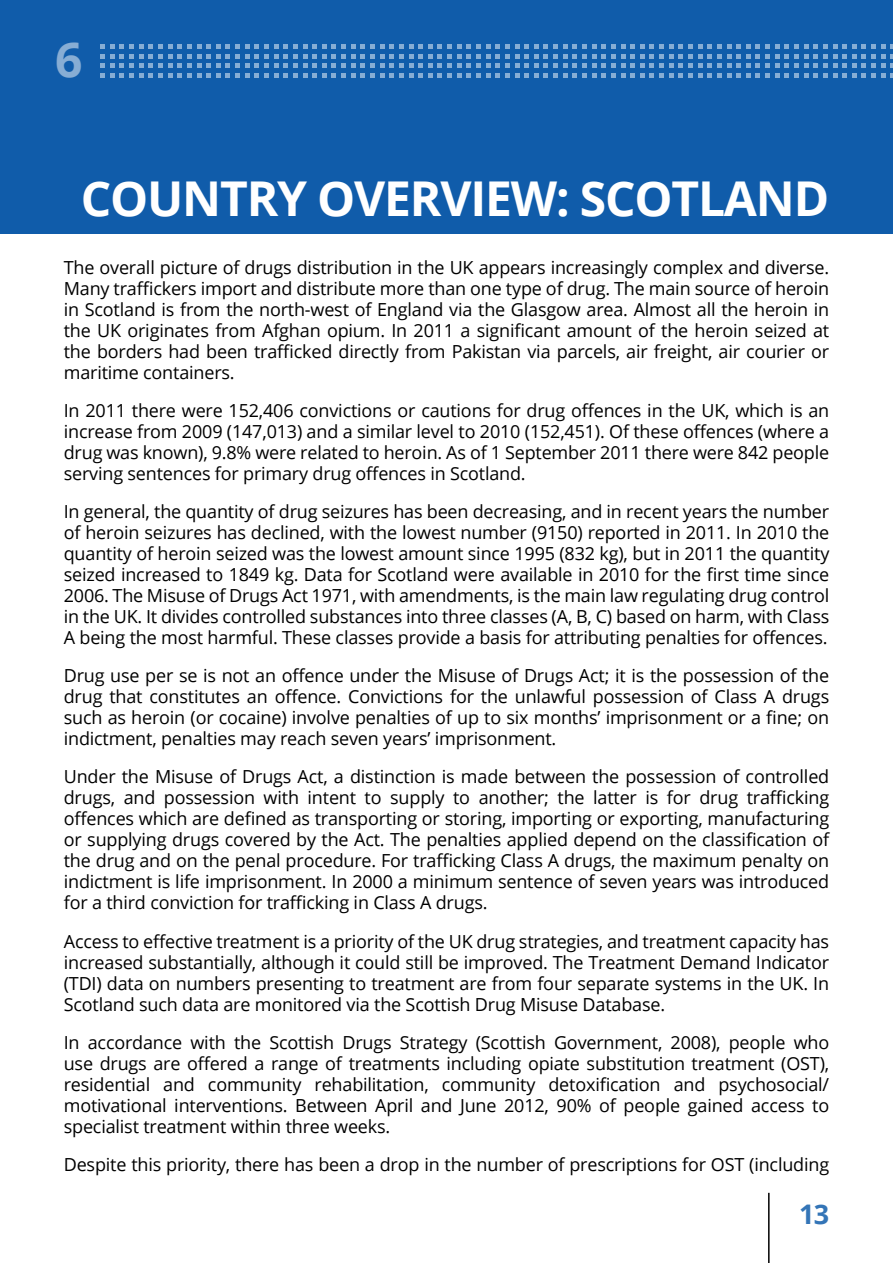
<style>
.page{position:relative;width:893px;height:1263px;background:#fff}
.page>*{position:absolute;margin:0;border:0;box-sizing:border-box;transform-origin:0 0}
.t1{font:700 48px "Open Sans";letter-spacing:-.025em;color:#fff}
.t2{font:700 48px "Open Sans";color:#87add4}
.t3{font:700 27px "Open Sans";color:#3475b7}
.t4{font:18px/21px "Open Sans";letter-spacing:-.01em;color:#000;text-align:justify}
</style>
<div class="page">
<hr style="left:768px;top:1193px;width:2px;height:70px;background:#000">
<div style="left:0;top:0;width:893px;height:234px;background:#105caa"></div>
<svg style="left:100px;top:44px;width:793px;height:34px"></svg>
<h1 class="t2" style="left:55px;top:26px;width:29px">6</h1>
<h1 class="t1" style="left:81px;top:165px;width:750px">COUNTRY OVERVIEW: SCOTLAND</h1>
<p class="t4" style="left:64px;top:257px;width:767px">The overall picture of drugs distribution in the UK appears increasingly complex and diverse.<br>Many traffickers import and distribute more than one type of drug. The main source of heroin in Scotland is from the north-west of England via the Glasgow area. Almost all the heroin in the UK originates from Afghan opium. In 2011 a significant amount of the heroin seized at the borders had been trafficked directly from Pakistan via parcels, air freight, air courier or maritime containers.</p>
<p class="t4" style="left:64px;top:400px;width:767px">In 2011 there were 152,406 convictions or cautions for drug offences in the UK, which is an increase from 2009 (147,013) and a similar level to 2010 (152,451). Of these offences (where a drug was known), 9.8% were related to heroin. As of 1 September 2011 there were 842 people serving sentences for primary drug offences in Scotland.</p>
<p class="t4" style="left:64px;top:501px;width:767px">In general, the quantity of drug seizures has been decreasing, and in recent years the number of heroin seizures has declined, with the lowest number (9150) reported in 2011. In 2010 the quantity of heroin seized was the lowest amount since 1995 (832 kg), but in 2011 the quantity seized increased to 1849 kg. Data for Scotland were available in 2010 for the first time since 2006. The Misuse of Drugs Act 1971, with amendments, is the main law regulating drug control in the UK. It divides controlled substances into three classes (A, B, C) based on harm, with Class A being the most harmful. These classes provide a basis for attributing penalties for offences.</p>
<p class="t4" style="left:64px;top:665px;width:767px">Drug use per se is not an offence under the Misuse of Drugs Act; it is the possession of the drug that constitutes an offence. Convictions for the unlawful possession of Class A drugs such as heroin (or cocaine) involve penalties of up to six months’ imprisonment or a fine; on indictment, penalties may reach seven years’ imprisonment.</p>
<p class="t4" style="left:64px;top:766px;width:767px">Under the Misuse of Drugs Act, a distinction is made between the possession of controlled drugs, and possession with intent to supply to another; the latter is for drug trafficking offences which are defined as transporting or storing, importing or exporting, manufacturing or supplying drugs covered by the Act. The penalties applied depend on the classification of the drug and on the penal procedure. For trafficking Class A drugs, the maximum penalty on indictment is life imprisonment. In 2000 a minimum sentence of seven years was introduced for a third conviction for trafficking in Class A drugs.</p>
<p class="t4" style="left:64px;top:930px;width:767px">Access to effective treatment is a priority of the UK drug strategies, and treatment capacity has increased substantially, although it could still be improved. The Treatment Demand Indicator (TDI) data on numbers presenting to treatment are from four separate systems in the UK. In Scotland such data are monitored via the Scottish Drug Misuse Database.</p>
<p class="t4" style="left:64px;top:1031px;width:767px">In accordance with the Scottish Drugs Strategy (Scottish Government, 2008), people who use drugs are offered a range of treatments including opiate substitution treatment (OST), residential and community rehabilitation, community detoxification and psychosocial/ motivational interventions. Between April and June 2012, 90% of people gained access to specialist treatment within three weeks.</p>
<p class="t4" style="left:64px;top:1153px;width:767px">Despite this priority, there has been a drop in the number of prescriptions for OST (including</p>
<h2 class="t3" style="left:799px;top:1195px;width:32px">13</h2>
</div>
